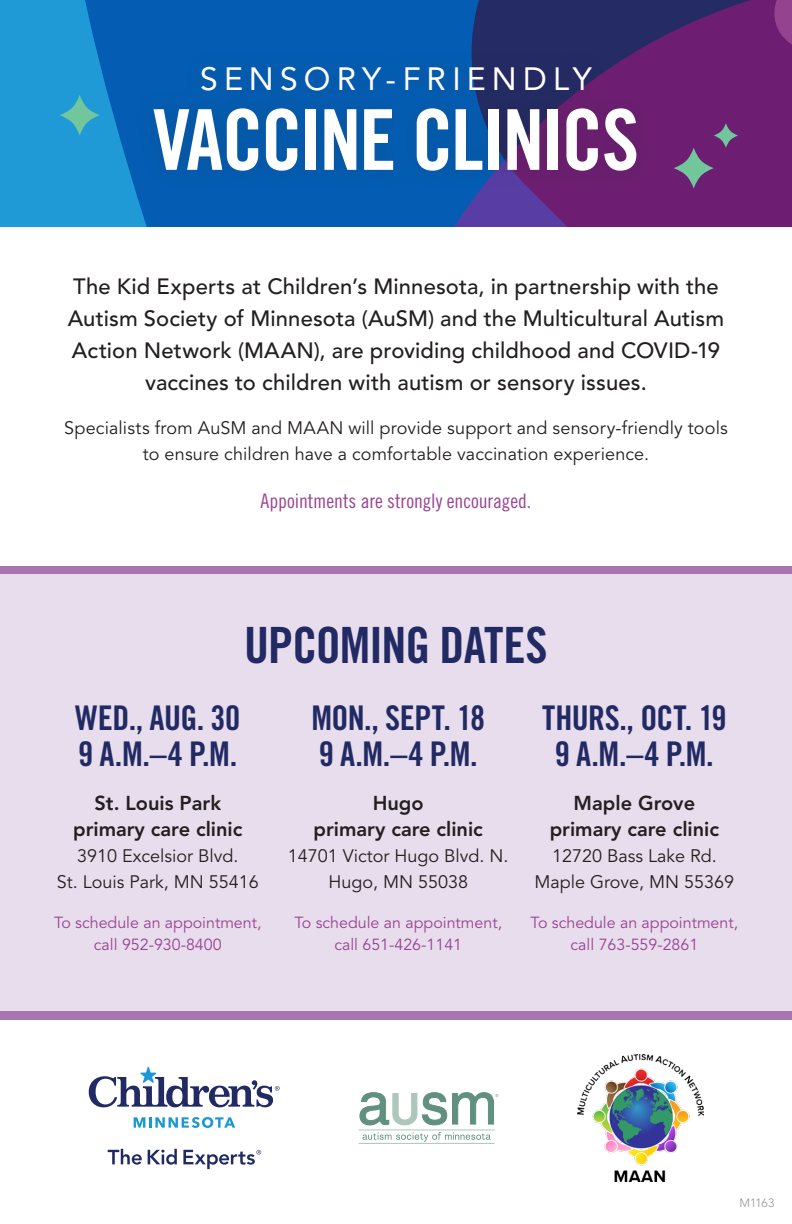
<style>
.page{position:relative;width:792px;height:1224px;background:#fff}
.page>*{position:absolute;margin:0;border:0;box-sizing:border-box;transform-origin:0 0}
.t1{font:84px "Trade Gothic LT Pro Bd Cn 20";letter-spacing:-.035em;color:#fff}
.t2{font:50px "Trade Gothic LT Pro Bd Cn 20";letter-spacing:-.02em;color:#222a64}
.t3{font:34px "Trade Gothic LT Pro Bd Cn 20";letter-spacing:-.01em;color:#222a64}
.t4{font:32px "Avenir LT Std";letter-spacing:.19em;color:#fff}
.t5{font:500 22px/32px "Avenir LT Std";letter-spacing:.005em;color:#231f20;text-align:center}
.t6{font:800 20px "Avenir LT Std";color:#231f20}
.t7{font:20px "Trade Gothic LT Pro Cn 18";letter-spacing:-.005em;color:#994393}
.t8{font:18px/26px "Avenir LT Std";letter-spacing:.005em;color:#231f20;text-align:center}
.t9{font:16px/22px "Avenir LT Std";color:#994393;text-align:center}
.t10{font:300 12px "Avenir LT Std";letter-spacing:-.015em;color:#939598}
</style>
<div class="page">
<div style="left:0;top:566px;width:792px;height:454px;background:#a975b1"></div>
<div style="left:0;top:575px;width:792px;height:436px;background:#e8ddec"></div>
<div style="left:0;top:0;width:792px;height:226px;background:#209ad6"></div>
<svg style="left:85px;top:0;width:282px;height:226px;fill:#045db3"></svg>
<svg style="left:367px;top:0;width:425px;height:226px;background:#4d2c7c"></svg>
<div style="left:132px;top:45px;width:526px;height:148px;background:#231f20;opacity:.15"></div>
<svg style="left:134px;top:1117px;width:101px;height:11px"></svg>
<svg style="left:89px;top:1067px;width:191px;height:40px"></svg>
<svg style="left:108px;top:1149px;width:34px;height:16px"></svg>
<svg style="left:148px;top:1149px;width:29px;height:16px"></svg>
<svg style="left:183px;top:1150px;width:78px;height:19px"></svg>
<hr style="left:359px;top:1130px;width:136px;height:1px;background:#adc7bc">
<hr style="left:359px;top:1143px;width:136px;height:1px;background:#adc7bc">
<svg style="left:363px;top:1132px;width:128px;height:10px"></svg>
<svg style="left:359px;top:1092px;width:139px;height:34px"></svg>
<img style="left:578px;top:1054px;width:125px;height:128px">
<svg style="left:60px;top:95px;width:40px;height:41px"></svg>
<svg style="left:674px;top:148px;width:40px;height:40px"></svg>
<svg style="left:714px;top:123px;width:24px;height:25px"></svg>
<p class="t4" style="left:200px;top:60px;width:393px">SENSORY-FRIENDLY</p>
<p class="t1" style="left:153px;top:89px;width:488px">VACCINE CLINICS</p>
<p class="t5" style="left:68px;top:271px;width:658px">The Kid Experts at Children’s Minnesota, in partnership with the Autism Society of Minnesota (AuSM) and the Multicultural Autism Action Network (MAAN), are providing childhood and COVID-19 vaccines to children with autism or sensory issues.</p>
<p class="t8" style="left:64px;top:415px;width:665px">Specialists from AuSM and MAAN will provide support and sensory-friendly tools to ensure children have a comfortable vaccination experience.</p>
<p class="t7" style="left:261px;top:489px;width:272px">Appointments are strongly encouraged.</p>
<p class="t2" style="left:244px;top:615px;width:305px">UPCOMING DATES</p>
<p class="t3" style="left:75px;top:698px;width:167px">WED., AUG. 30</p>
<p class="t3" style="left:78px;top:734px;width:160px">9 A.M.–4 P.M.</p>
<p class="t6" style="left:94px;top:792px;width:128px">St. Louis Park</p>
<p class="t6" style="left:73px;top:818px;width:171px">primary care clinic</p>
<p class="t8" style="left:57px;top:844px;width:204px">3910 Excelsior Blvd.<br>St. Louis Park, MN 55416</p>
<p class="t9" style="left:54px;top:912px;width:209px">To schedule an appointment, call 952-930-8400</p>
<p class="t3" style="left:311px;top:698px;width:175px">MON., SEPT. 18</p>
<p class="t3" style="left:319px;top:734px;width:160px">9 A.M.–4 P.M.</p>
<p class="t6" style="left:373px;top:792px;width:53px">Hugo</p>
<p class="t6" style="left:314px;top:818px;width:171px">primary care clinic</p>
<p class="t8" style="left:288px;top:844px;width:222px">14701 Victor Hugo Blvd. N.<br>Hugo, MN 55038</p>
<p class="t9" style="left:294px;top:912px;width:209px">To schedule an appointment, call 651-426-1141</p>
<p class="t3" style="left:542px;top:698px;width:186px">THURS., OCT. 19</p>
<p class="t3" style="left:555px;top:734px;width:160px">9 A.M.–4 P.M.</p>
<p class="t6" style="left:574px;top:792px;width:123px">Maple Grove</p>
<p class="t6" style="left:550px;top:818px;width:171px">primary care clinic</p>
<p class="t8" style="left:535px;top:844px;width:201px">12720 Bass Lake Rd.<br>Maple Grove, MN 55369</p>
<p class="t9" style="left:531px;top:912px;width:209px">To schedule an appointment, call 763-559-2861</p>
<p class="t10" style="left:739px;top:1195px;width:36px">M1163</p>
</div>
